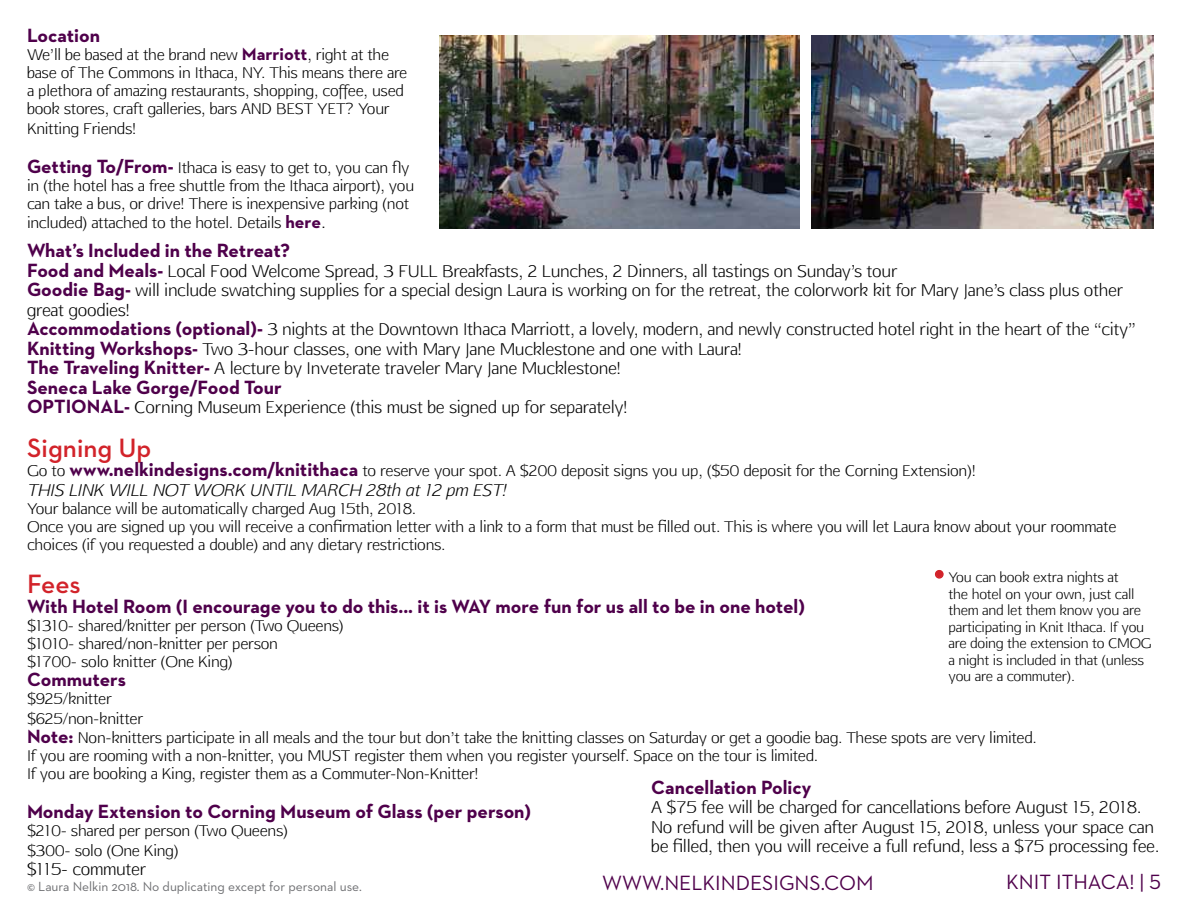
<style>
.page{position:relative;width:1188px;height:918px;background:#fff}
.page>*{position:absolute;margin:0;border:0;box-sizing:border-box;transform-origin:0 0}
.t1{font:600 27px "Neutraface 2 Text";color:#d2232a}
.t2{font:21px "Neutraface 2 Text";color:#4f004b}
.t3{font:700 19.5px "Neutraface 2 Text";color:#4f004b}
.t4{font:100 16.5px/19.5px "Afta Sans";color:#000}
.t5{font:italic 100 16.5px "Afta Sans";color:#000}
.t6{font:100 15px/18px "Afta Sans";color:#000}
.t7{font:100 13.5px/16.5px "Afta Sans";color:#000}
.t8{font:13.5px "Neutraface 2 Text";color:#6d6e71}
.s1{font-family:"Neutraface 2 Text";font-weight:700;font-size:18px;color:#4f004b}
.s2{font-family:"Neutraface 2 Text";font-weight:700;font-size:19.5px;color:#4f004b}
.s3{font-size:16.5px}
.s4{font-family:"Neutraface 2 Display Titling";font-weight:400;font-size:27px;color:#d2232a}
</style>
<div class="page">
<img style="left:440px;top:36px;width:360px;height:193px">
<img style="left:811px;top:36px;width:342px;height:192px">
<div style="left:935px;top:570px;width:9px;height:9px;border:2px solid #d2232a;border-radius:50%"></div>
<h3 class="t3" style="left:27px;top:23px;width:75px">Location</h3>
<p class="t6" style="left:27px;top:46px;width:382px">We’ll be based at the brand new <span class="s1">Marriott</span>, right at the base of The Commons in Ithaca, NY. This means there are a plethora of amazing restaurants, shopping, coffee, used book stores, craft galleries, bars AND BEST YET? Your</p>
<p class="t6" style="left:27px;top:119px;width:111px">Knitting Friends!</p>
<p class="t6" style="left:27px;top:158px;width:389px"><span class="s2">Getting To/From-</span> Ithaca is easy to get to, you can fly in (the hotel has a free shuttle from the Ithaca airport), you can take a bus, or drive! There is inexpensive parking (not</p>
<p class="t6" style="left:27px;top:214px;width:300px">included) attached to the hotel. Details <span class="s1">here</span><span class="s3">.</span></p>
<h3 class="t3" style="left:27px;top:238px;width:265px">What’s Included in the Retreat?</h3>
<p class="t4" style="left:27px;top:261px;width:1110px"><span class="s2">Food and Meals-</span> Local Food Welcome Spread, 3 FULL Breakfasts, 2 Lunches, 2 Dinners, all tastings on Sunday’s tour<br><span class="s2">Goodie Bag-</span> will include swatching supplies for a special design Laura is working on for the retreat, the colorwork kit for Mary Jane’s class plus other great goodies!<br><span class="s2">Accommodations (optional)-</span> 3 nights at the Downtown Ithaca Marriott, a lovely, modern, and newly constructed hotel right in the heart of the “city” <span class="s2">Knitting Workshops-</span> Two 3-hour classes, one with Mary Jane Mucklestone and one with Laura!<br><span class="s2">The Traveling Knitter-</span> A lecture by Inveterate traveler Mary Jane Mucklestone!</p>
<h3 class="t3" style="left:27px;top:375px;width:256px">Seneca Lake Gorge/Food Tour</h3>
<p class="t4" style="left:27px;top:397px;width:602px"><span class="s2">OPTIONAL-</span> Corning Museum Experience (this must be signed up for separately!</p>
<h1 class="t1" style="left:27px;top:430px;width:126px">Signing Up</h1>
<p class="t6" style="left:27px;top:462px;width:950px">Go to <span class="s2">www.nelkindesigns.com/knitithaca</span> to reserve your spot. A $200 deposit signs you up, ($50 deposit for the Corning Extension)!</p>
<p class="t5" style="left:27px;top:479px;width:480px">THIS LINK WILL NOT WORK UNTIL MARCH 28th at 12 pm EST!</p>
<p class="t6" style="left:27px;top:499px;width:1091px">Your balance will be automatically charged Aug 15th, 2018.<br>Once you are signed up you will receive a confirmation letter with a link to a form that must be filled out. This is where you will let Laura know about your roommate choices (if you requested a double) and any dietary restrictions.</p>
<h1 class="t1" style="left:27px;top:567px;width:55px">Fees</h1>
<h3 class="t3" style="left:27px;top:594px;width:780px">With Hotel Room (I encourage you to do this... it is WAY more fun for us all to be in one hotel)</h3>
<p class="t6" style="left:27px;top:616px;width:318px">$1310- shared/knitter per person (Two Queens) $1010- shared/non-knitter per person<br>$1700- solo knitter (One King)</p>
<h3 class="t3" style="left:27px;top:667px;width:100px">Commuters</h3>
<p class="t6" style="left:27px;top:689px;width:1011px;line-height:19.5px">$925/knitter<br>$625/non-knitter<br><span class="s2">Note:</span> Non-knitters participate in all meals and the tour but don’t take the knitting classes on Saturday or get a goodie bag. These spots are very limited.</p>
<p class="t6" style="left:27px;top:747px;width:792px">If you are rooming with a non-knitter, you MUST register them when you register yourself. Space on the tour is limited.<br>If you are booking a King, register them as a Commuter-Non-Knitter!</p>
<h3 class="t3" style="left:27px;top:799px;width:506px">Monday Extension to Corning Museum of Glass (per person)</h3>
<p class="t6" style="left:27px;top:821px;width:262px;line-height:19.5px">$210- shared per person (Two Queens) $300- solo (One King)</p>
<p class="t4" style="left:27px;top:859px;width:120px">$115- commuter</p>
<p class="t7" style="left:949px;top:569px;width:205px;text-indent:-14px"><span class="s4">•</span> You can book extra nights at<br>the hotel on your own, just call them and let them know you are participating in Knit Ithaca. If you are doing the extension to CMOG a night is included in that (unless you are a commuter).</p>
<h3 class="t3" style="left:651px;top:775px;width:162px">Cancellation Policy</h3>
<p class="t4" style="left:651px;top:797px;width:510px">A $75 fee will be charged for cancellations before August 15, 2018.<br>No refund will be given after August 15, 2018, unless your space can be filled, then you will receive a full refund, less a $75 processing fee.</p>
<p class="t8" style="left:27px;top:878px;width:336px">© Laura Nelkin 2018. No duplicating except for personal use.</p>
<h2 class="t2" style="left:602px;top:869px;width:273px">www.nelkindesigns.com</h2>
<h2 class="t2" style="left:1006px;top:868px;width:156px">Knit Ithaca! | 5</h2>
</div>
